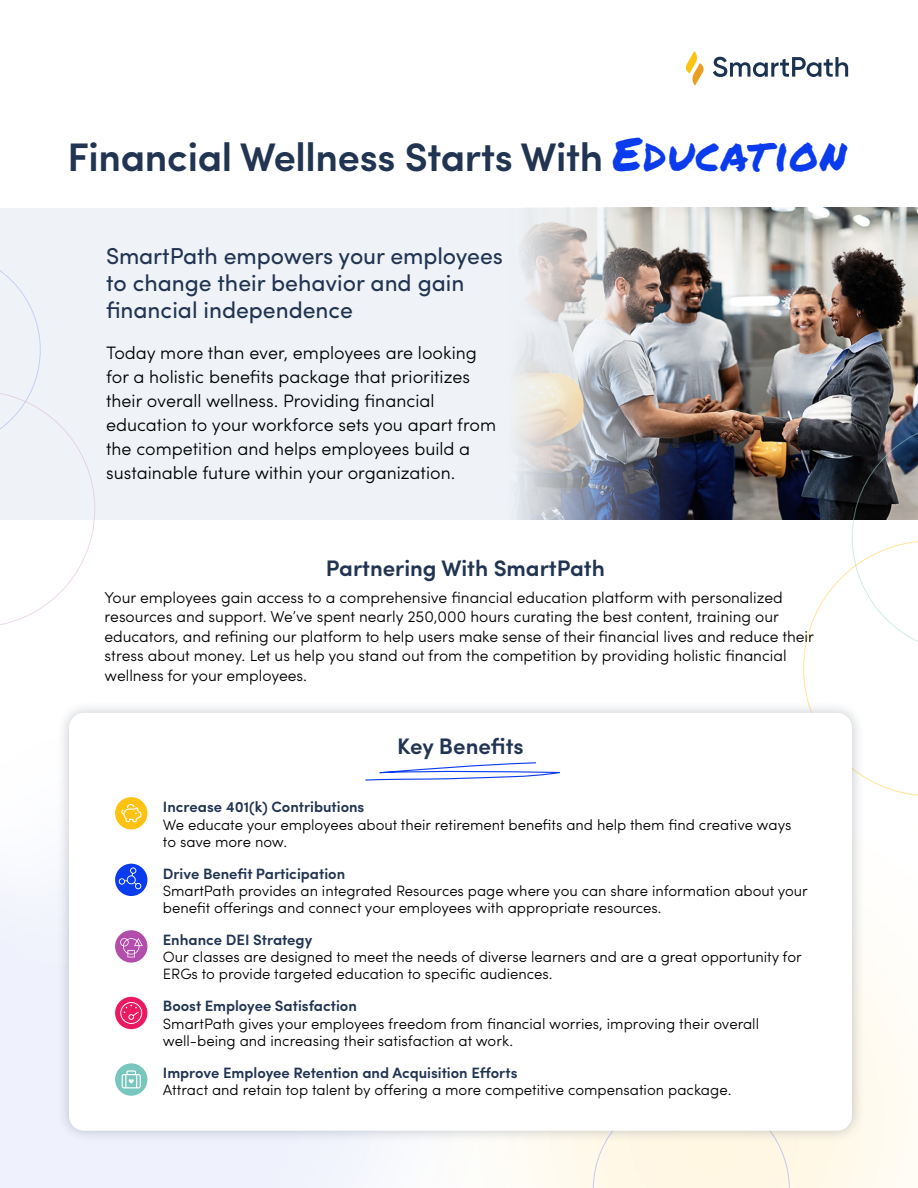
<style>
.page{position:relative;width:918px;height:1188px;background:#fff}
.page>*{position:absolute;margin:0;border:0;box-sizing:border-box;transform-origin:0 0}
.t1{font:600 39.9px "Sofia Pro";letter-spacing:-.01em;color:#213452}
.t2{font:23.1px/27px "Sofia Pro";color:#213452}
.t3{font:600 22.5px "Sofia Pro";color:#213452}
.t4{font:300 18px/24px "Sofia Pro";color:#000}
.t5{font:300 15.75px/19.5px "Sofia Pro";color:#000}
.t6{font:300 15px/17.2px "Sofia Pro";color:#000}
.s1{font-family:"Permanent Marker";font-weight:400;font-size:46.5px;color:#0a3bed}
.s2{font-weight:600;color:#213452}
</style>
<div class="page">
<div style="left:0;top:208px;width:918px;height:312px;background:#eff3f7"></div>
<img style="left:517px;top:208px;width:401px;height:312px">
<svg style="left:803px;top:421px;width:115px;height:375px"></svg>
<svg style="left:685px;top:51px;width:19px;height:35px"></svg>
<svg style="left:713px;top:57px;width:135px;height:20px"></svg>
<div style="left:593px;top:1144px;width:197px;height:44px;background:#fff6e4"></div>
<svg style="left:0;top:270px;width:95px;height:355px"></svg>
<div style="left:57px;top:700px;width:808px;height:444px;background:#4d5768;opacity:.33"></div>
<div style="left:69px;top:713px;width:783px;height:418px;background:#fff;border-radius:15px"></div>
<svg style="left:365px;top:762px;width:195px;height:19px"></svg>
<div style="left:115px;top:930px;width:32px;height:33px;background:#b34dab;border-radius:50%"></div>
<svg style="left:120px;top:938px;width:23px;height:19px"></svg>
<div style="left:115px;top:797px;width:32px;height:32px;background:#ffc212;border-radius:50%"></div>
<svg style="left:121px;top:804px;width:20px;height:18px"></svg>
<div style="left:115px;top:864px;width:32px;height:32px;background:#0a3bed;border-radius:50%"></div>
<svg style="left:119px;top:867px;width:22px;height:22px"></svg>
<div style="left:115px;top:1063px;width:32px;height:33px;background:#78c6be;border-radius:50%"></div>
<svg style="left:122px;top:1070px;width:19px;height:18px"></svg>
<div style="left:115px;top:997px;width:32px;height:32px;background:#ea1a61;border-radius:50%"></div>
<svg style="left:120px;top:1002px;width:22px;height:22px"></svg>
<p class="t1" style="left:68px;top:127px;width:780px">Financial Wellness Starts With <span class="s1">Education</span></p>
<p class="t2" style="left:106px;top:240px;width:398px">SmartPath empowers your employees to change their behavior and gain financial independence</p>
<p class="t4" style="left:106px;top:340px;width:392px">Today more than ever, employees are looking for a holistic benefits package that prioritizes their overall wellness. Providing financial education to your workforce sets you apart from the competition and helps employees build a sustainable future within your organization.</p>
<p class="t3" style="left:326px;top:551px;width:280px">Partnering With SmartPath</p>
<p class="t5" style="left:105px;top:586px;width:711px">Your employees gain access to a comprehensive financial education platform with personalized resources and support. We’ve spent nearly 250,000 hours curating the best content, training our educators, and refining our platform to help users make sense of their financial lives and reduce their stress about money. Let us help you stand out from the competition by providing holistic financial wellness for your employees.</p>
<p class="t3" style="left:397px;top:729px;width:128px">Key Benefits</p>
<p class="t6" style="left:163px;top:797px;width:630px"><span class="s2">Increase 401(k) Contributions<br></span>We educate your employees about their retirement benefits and help them find creative ways to save more now.</p>
<p class="t6" style="left:163px;top:864px;width:646px"><span class="s2">Drive Benefit Participation<br></span>SmartPath provides an integrated Resources page where you can share information about your benefit offerings and connect your employees with appropriate resources.</p>
<p class="t6" style="left:163px;top:930px;width:640px"><span class="s2">Enhance DEI Strategy<br></span>Our classes are designed to meet the needs of diverse learners and are a great opportunity for<br>ERGs to provide targeted education to specific audiences.</p>
<p class="t6" style="left:163px;top:996px;width:598px"><span class="s2">Boost Employee Satisfaction<br></span>SmartPath gives your employees freedom from financial worries, improving their overall well-being and increasing their satisfaction at work.</p>
<p class="t6" style="left:163px;top:1063px;width:570px"><span class="s2">Improve Employee Retention and Acquisition Efforts<br></span>Attract and retain top talent by offering a more competitive compensation package.</p>
</div>
